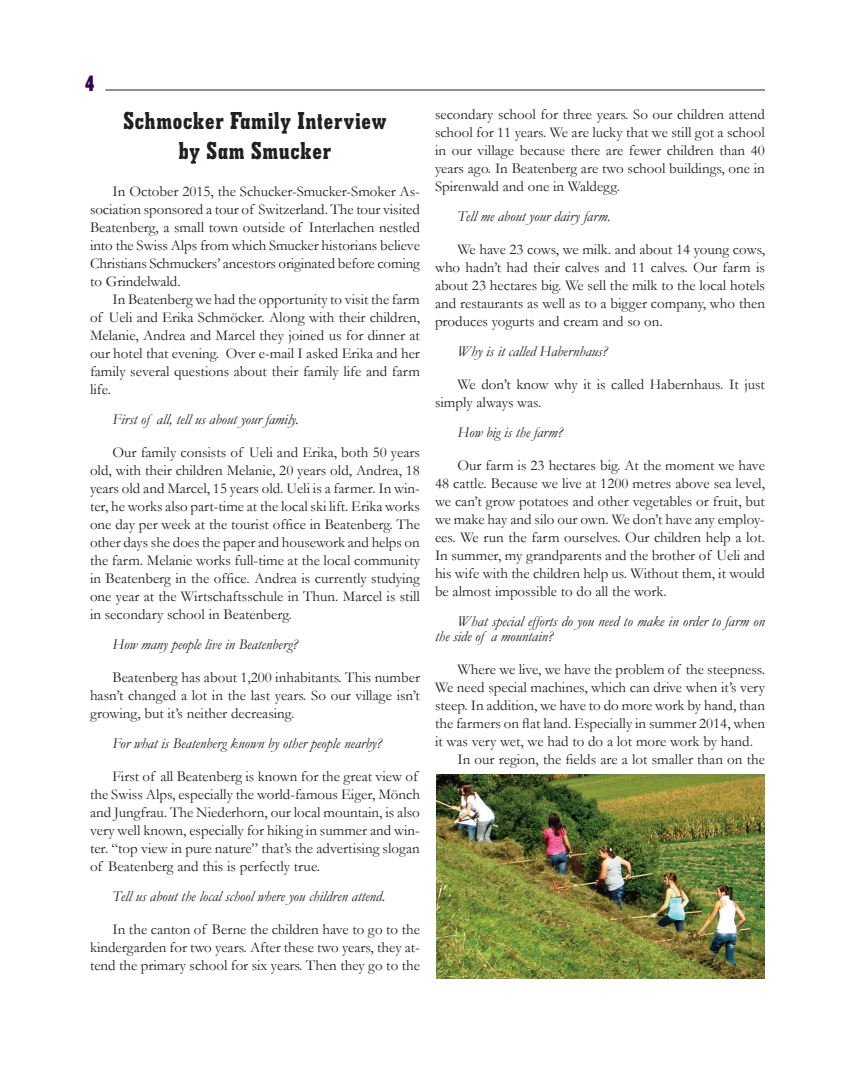
<style>
.page{position:relative;width:855px;height:1080px;background:#fff}
.page>*{position:absolute;margin:0;border:0;box-sizing:border-box;transform-origin:0 0}
.t1{font:25px/30px "Geometric Slab 703 BT Xtra Bold Cond";letter-spacing:.03em;color:#231f20;text-align:center}
.t2{font:21.25px "Gothic 821 Condensed BT";color:#330256}
.t3{font:15px/18px "Garamond";color:#231f20;text-align:justify}
.t4{font:italic 15px/15px "Garamond";color:#231f20}
</style>
<div class="page">
<hr style="left:105px;top:90px;width:660px;height:1px;background:#231f20">
<img style="left:436px;top:775px;width:329px;height:204px">
<h2 class="t2" style="left:85px;top:71px;width:11px">4</h2>
<h1 class="t1" style="left:123px;top:105px;width:265px">Schmocker Family Interview by Sam Smucker</h1>
<p class="t3" style="left:90px;top:182px;width:332px;text-indent:22px">In October 2015, the Schucker-Smucker-Smoker As&shy;sociation sponsored a tour of Switzerland. The tour visited Beatenberg, a small town outside of Interlachen nestled into the Swiss Alps from which Smucker historians believe Christians Schmuckers’ ancestors originated before coming to Grindelwald.</p>
<p class="t3" style="left:90px;top:290px;width:331px;text-indent:22px">In Beatenberg we had the opportunity to visit the farm of Ueli and Erika Schmöcker. Along with their children, Melanie, Andrea and Marcel they joined us for dinner at our hotel that evening. Over e-mail I asked Erika and her family several questions about their family life and farm life.</p>
<p class="t4" style="left:112px;top:411px;width:188px">First of all, tell us about your family.</p>
<p class="t3" style="left:90px;top:443px;width:332px;text-indent:22px">Our family consists of Ueli and Erika, both 50 years old, with their children Melanie, 20 years old, Andrea, 18 years old and Marcel, 15 years old. Ueli is a farmer. In win&shy;ter, he works also part-time at the local ski lift. Erika works one day per week at the tourist office in Beatenberg. The other days she does the paper and housework and helps on the farm. Melanie works full-time at the local community in Beatenberg in the office. Andrea is currently studying one year at the Wirtschaftsschule in Thun. Marcel is still in secondary school in Beatenberg.</p>
<p class="t4" style="left:112px;top:636px;width:187px">How many people live in Beatenberg?</p>
<p class="t3" style="left:90px;top:668px;width:332px;text-indent:22px">Beatenberg has about 1,200 inhabitants. This number hasn’t changed a lot in the last years. So our village isn’t growing, but it’s neither decreasing.</p>
<p class="t4" style="left:112px;top:735px;width:271px">For what is Beatenberg known by other people nearby?</p>
<p class="t3" style="left:90px;top:767px;width:332px;text-align:left;text-indent:22px">First of all Beatenberg is known for the great view of the Swiss Alps, especially the world-famous Eiger, Mönch and Jungfrau. The Niederhorn, our local mountain, is also very well known, especially for hiking in summer and win&shy;ter. “top view in pure nature” that’s the advertising slogan of Beatenberg and this is perfectly true.</p>
<p class="t4" style="left:112px;top:888px;width:274px">Tell us about the local school where you children attend.</p>
<p class="t3" style="left:90px;top:920px;width:332px;text-indent:22px">In the canton of Berne the children have to go to the kindergarden for two years. After these two years, they at&shy;tend the primary school for six years. Then they go to the</p>
<p class="t3" style="left:435px;top:105px;width:332px">secondary school for three years. So our children attend school for 11 years. We are lucky that we still got a school in our village because there are fewer children than 40 years ago. In Beatenberg are two school buildings, one in Spirenwald and one in Waldegg.</p>
<p class="t4" style="left:458px;top:208px;width:155px">Tell me about your dairy farm.</p>
<p class="t3" style="left:435px;top:240px;width:331px;text-indent:22px">We have 23 cows, we milk. and about 14 young cows, who hadn’t had their calves and 11 calves. Our farm is about 23 hectares big. We sell the milk to the local hotels and restaurants as well as to a bigger company, who then produces yogurts and cream and so on.</p>
<p class="t4" style="left:458px;top:343px;width:152px">Why is it called Habernhaus?</p>
<p class="t3" style="left:435px;top:375px;width:331px;text-indent:22px">We don’t know why it is called Habernhaus. It just simply always was.</p>
<p class="t4" style="left:458px;top:424px;width:107px">How big is the farm?</p>
<p class="t3" style="left:435px;top:456px;width:332px;text-indent:22px">Our farm is 23 hectares big. At the moment we have 48 cattle. Because we live at 1200 metres above sea level, we can’t grow potatoes and other vegetables or fruit, but we make hay and silo our own. We don’t have any employ&shy;ees. We run the farm ourselves. Our children help a lot.<br>In summer, my grandparents and the brother of Ueli and his wife with the children help us. Without them, it would be almost impossible to do all the work.</p>
<p class="t4" style="left:435px;top:613px;width:331px;text-indent:22px">What special efforts do you need to make in order to farm on the side of a mountain?</p>
<p class="t3" style="left:458px;top:660px;width:309px">Where we live, we have the problem of the steepness.</p>
<p class="t3" style="left:435px;top:678px;width:332px">We need special machines, which can drive when it’s very</p>
<p class="t3" style="left:435px;top:696px;width:331px">steep. In addition, we have to do more work by hand, than</p>
<p class="t3" style="left:435px;top:714px;width:332px">the farmers on flat land. Especially in summer 2014, when</p>
<p class="t3" style="left:435px;top:732px;width:320px">it was very wet, we had to do a lot more work by hand.</p>
<p class="t3" style="left:458px;top:750px;width:309px">In our region, the fields are a lot smaller than on the</p>
</div>
